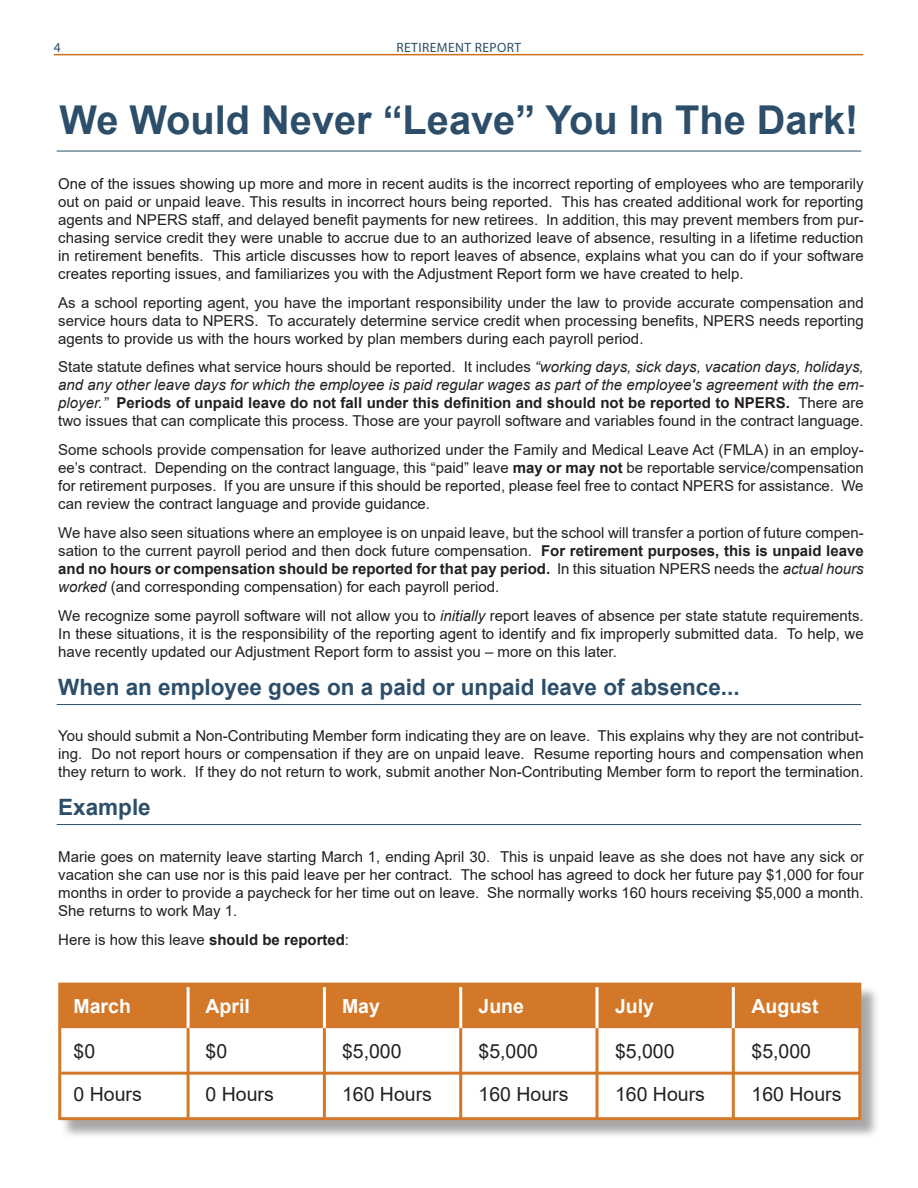
<style>
.page{position:relative;width:918px;height:1188px;background:#fff}
.page>*{position:absolute;margin:0;border:0;box-sizing:border-box;transform-origin:0 0}
.t1{font:700 39.75px "Arial";color:#2c4e6a}
.t2{font:700 22.5px "Arial";color:#2c4e6a}
.t3{font:19.5px "Arial";color:#231f20}
.t4{font:700 19.5px "Arial";color:#fff}
.t5{font:15px/18px "Arial";color:#231f20;text-align:justify}
.t6{font:13.5px "Myriad Pro";letter-spacing:.03em;color:#2c4e6a}
.s1{font-style:italic}
.s2{font-weight:700}
</style>
<div class="page">
<hr style="left:54px;top:54px;width:809px;height:1px;background:#ce6e18">
<div style="left:61px;top:985px;width:819px;height:154px;background:#231f20;opacity:.39"></div>
<div style="left:58px;top:983px;width:803px;height:137px;background:#fff;border:3px solid #d27828"></div>
<hr style="left:57px;top:151px;width:804px;height:1px;background:#294f6b">
<hr style="left:57px;top:704px;width:804px;height:1px;background:#294f6b">
<hr style="left:57px;top:824px;width:804px;height:1px;background:#294f6b">
<hr style="left:60px;top:1025px;width:800px;height:3px;background:#d27828">
<hr style="left:60px;top:1072px;width:800px;height:3px;background:#d27828">
<hr style="left:187px;top:1027px;width:3px;height:92px;background:#d27828">
<hr style="left:323px;top:1027px;width:3px;height:92px;background:#d27828">
<hr style="left:459px;top:1027px;width:3px;height:92px;background:#d27828">
<hr style="left:596px;top:1027px;width:3px;height:92px;background:#d27828">
<hr style="left:732px;top:1027px;width:3px;height:92px;background:#d27828">
<div style="left:60px;top:984px;width:800px;height:43px;background:#d27828"></div>
<hr style="left:187px;top:987px;width:3px;height:41px;background:#fff">
<hr style="left:323px;top:987px;width:3px;height:41px;background:#fff">
<hr style="left:459px;top:987px;width:3px;height:41px;background:#fff">
<hr style="left:596px;top:987px;width:3px;height:41px;background:#fff">
<hr style="left:732px;top:987px;width:3px;height:41px;background:#fff">
<p class="t6" style="left:54px;top:40px;width:8px">4</p>
<p class="t6" style="left:396px;top:40px;width:126px">RETIREMENT REPORT</p>
<p class="t1" style="left:60px;top:92px;width:800px">We Would Never “Leave” You In The Dark!</p>
<p class="t5" style="left:58px;top:174px;width:807px">One of the issues showing up more and more in recent audits is the incorrect reporting of employees who are temporarily out on paid or unpaid leave. This results in incorrect hours being reported. This has created additional work for reporting agents and NPERS staff, and delayed benefit payments for new retirees. In addition, this may prevent members from pur&shy;chasing service credit they were unable to accrue due to an authorized leave of absence, resulting in a lifetime reduction in retirement benefits. This article discusses how to report leaves of absence, explains what you can do if your software creates reporting issues, and familiarizes you with the Adjustment Report form we have created to help.</p>
<p class="t5" style="left:58px;top:293px;width:807px">As a school reporting agent, you have the important responsibility under the law to provide accurate compensation and service hours data to NPERS. To accurately determine service credit when processing benefits, NPERS needs reporting agents to provide us with the hours worked by plan members during each payroll period.</p>
<p class="t5" style="left:58px;top:358px;width:807px">State statute defines what service hours should be reported. It includes <span class="s1">“working days, sick days, vacation days, holidays, and any other leave days for which the employee is paid regular wages as part of the employee's agreement with the em&shy;ployer.”</span> <span class="s2">Periods of unpaid leave do not fall under this definition and should not be reported to NPERS.</span> There are two issues that can complicate this process. Those are your payroll software and variables found in the contract language.</p>
<p class="t5" style="left:58px;top:441px;width:807px">Some schools provide compensation for leave authorized under the Family and Medical Leave Act (FMLA) in an employ&shy;ee’s contract. Depending on the contract language, this “paid” leave <span class="s2">may or may not</span> be reportable service/compensation for retirement purposes. If you are unsure if this should be reported, please feel free to contact NPERS for assistance. We can review the contract language and provide guidance.</p>
<p class="t5" style="left:58px;top:524px;width:807px">We have also seen situations where an employee is on unpaid leave, but the school will transfer a portion of future compen&shy;sation to the current payroll period and then dock future compensation. <span class="s2">For retirement purposes, this is unpaid leave and no hours or compensation should be reported for that pay period.</span> In this situation NPERS needs the <span class="s1">actual hours worked</span> (and corresponding compensation) for each payroll period.</p>
<p class="t5" style="left:58px;top:606px;width:807px">We recognize some payroll software will not allow you to <span class="s1">initially</span> report leaves of absence per state statute requirements.<br>In these situations, it is the responsibility of the reporting agent to identify and fix improperly submitted data. To help, we have recently updated our Adjustment Report form to assist you – more on this later.</p>
<p class="t2" style="left:58px;top:671px;width:683px">When an employee goes on a paid or unpaid leave of absence...</p>
<p class="t5" style="left:58px;top:727px;width:807px">You should submit a Non-Contributing Member form indicating they are on leave. This explains why they are not contribut&shy;ing. Do not report hours or compensation if they are on unpaid leave. Resume reporting hours and compensation when they return to work. If they do not return to work, submit another Non-Contributing Member form to report the termination.</p>
<p class="t2" style="left:58px;top:791px;width:94px">Example</p>
<p class="t5" style="left:58px;top:848px;width:807px">Marie goes on maternity leave starting March 1, ending April 30. This is unpaid leave as she does not have any sick or vacation she can use nor is this paid leave per her contract. The school has agreed to dock her future pay $1,000 for four months in order to provide a paycheck for her time out on leave. She normally works 160 hours receiving $5,000 a month.<br>She returns to work May 1.</p>
<p class="t5" style="left:58px;top:930px;width:292px">Here is how this leave <span class="s2">should be reported</span>:</p>
<p class="t4" style="left:74px;top:992px;width:59px">March</p>
<p class="t3" style="left:74px;top:1037px;width:23px">$0</p>
<p class="t3" style="left:74px;top:1081px;width:70px">0 Hours</p>
<p class="t4" style="left:206px;top:992px;width:46px">April</p>
<p class="t3" style="left:206px;top:1037px;width:23px">$0</p>
<p class="t3" style="left:206px;top:1081px;width:70px">0 Hours</p>
<p class="t4" style="left:342px;top:992px;width:39px">May</p>
<p class="t3" style="left:342px;top:1037px;width:61px">$5,000</p>
<p class="t3" style="left:342px;top:1081px;width:91px">160 Hours</p>
<p class="t4" style="left:478px;top:992px;width:47px">June</p>
<p class="t3" style="left:478px;top:1037px;width:61px">$5,000</p>
<p class="t3" style="left:478px;top:1081px;width:91px">160 Hours</p>
<p class="t4" style="left:615px;top:992px;width:41px">July</p>
<p class="t3" style="left:615px;top:1037px;width:61px">$5,000</p>
<p class="t3" style="left:615px;top:1081px;width:91px">160 Hours</p>
<p class="t4" style="left:752px;top:992px;width:69px">August</p>
<p class="t3" style="left:752px;top:1037px;width:61px">$5,000</p>
<p class="t3" style="left:752px;top:1081px;width:91px">160 Hours</p>
</div>
